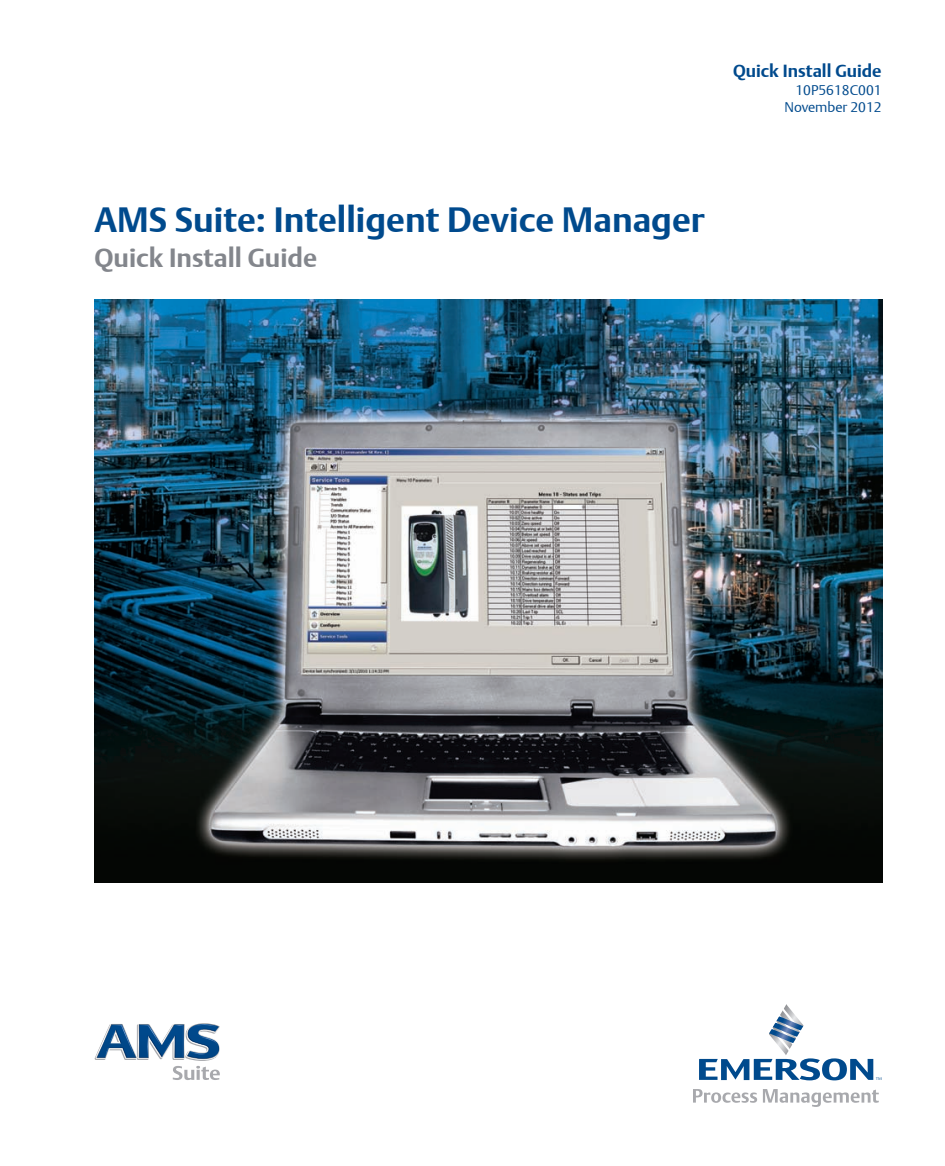
<style>
.page{position:relative;width:945px;height:1166px;background:#fff}
.page>*{position:absolute;margin:0;border:0;box-sizing:border-box;transform-origin:0 0}
.t1{font:700 35px "DTL Argo T";color:#004a8d}
.t2{font:700 26.25px "DTL Argo T";color:#83868c}
.t3{font:700 17.5px "DTL Argo T";color:#004a8d}
.t4{font:14px/16.8px "DTL Argo T Light";color:#004a8d;text-align:right}
</style>
<div class="page">
<img style="left:95px;top:299px;width:787px;height:583px">
<svg style="left:699px;top:1004px;width:182px;height:76px"></svg>
<svg style="left:693px;top:1089px;width:64px;height:13px"></svg>
<svg style="left:763px;top:1089px;width:116px;height:17px"></svg>
<svg style="left:95px;top:1023px;width:125px;height:57px"></svg>
<p class="t3" style="left:733px;top:60px;width:150px">Quick Install Guide</p>
<p class="t4" style="left:784px;top:81px;width:99px">10P5618C001<br>November 2012</p>
<p class="t1" style="left:94px;top:199px;width:612px">AMS Suite: Intelligent Device Manager</p>
<p class="t2" style="left:94px;top:242px;width:224px">Quick Install Guide</p>
</div>
